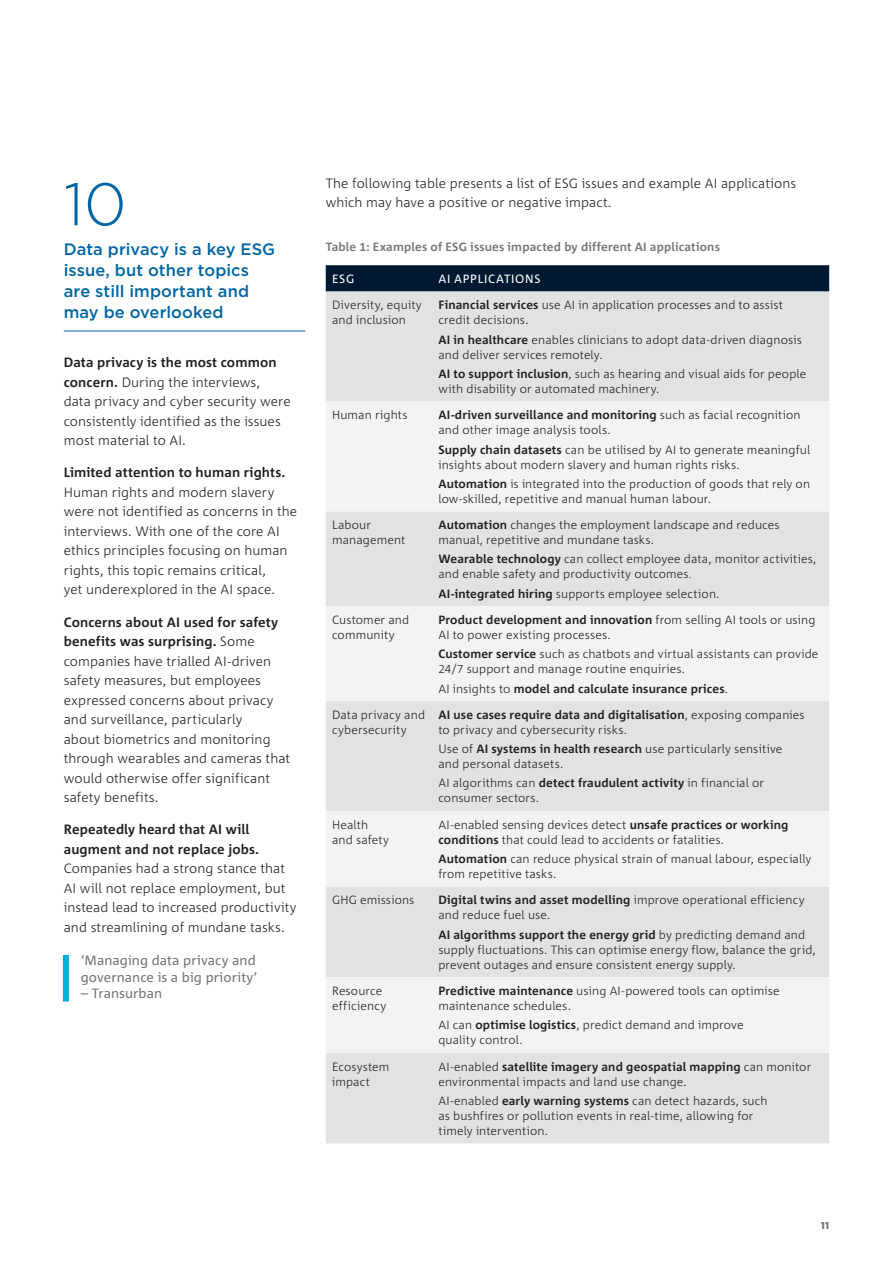
<style>
.page{position:relative;width:893px;height:1263px;background:#fff}
.page>*{position:absolute;margin:0;border:0;box-sizing:border-box;transform-origin:0 0}
.H3_Subhead{font:300 60px "Gotham";color:#0065a4}
.Insight_subhead{font:500 16.5px/21px "Gotham";letter-spacing:.005em;color:#0065a4}
.Body_Copy{font:300 13.5px/19.5px "Corpid C1";letter-spacing:.005em;color:#231f20}
.Pull_quote_3{font:13.5px/16.5px "Corpid C1";letter-spacing:.005em;color:#757679}
.Table_text{font:300 12px/15px "Corpid C1";letter-spacing:.01em;color:#231f20}
.Caption_table{font:700 12px "Corpid C1";letter-spacing:.015em;color:#757679}
.Table_text-2{font:700 12px "Corpid C1";letter-spacing:.015em;color:#231f20}
.Table_header_row{font:12px "Corpid C1";letter-spacing:.055em;color:#fff}
.t1{font:800 10.5px "Corpid C1";color:#757679}
.s1{font-weight:700}
.s2{font-family:"Times New Roman";font-weight:400}
.s3{font-weight:300}
</style>
<div class="page">
<hr style="left:64px;top:331px;width:241px;height:1px;background:#0065a4">
<div style="left:63px;top:955px;width:6px;height:46px;background:#00aedc"></div>
<svg style="left:326px;top:265px;width:503px;height:27px;background:#071f38"></svg>
<div style="left:326px;top:292px;width:503px;height:851px;background:#e1e2e4"></div>
<svg style="left:326px;top:401px;width:503px;height:652px;fill:#f2f3f4"></svg>
<h3 class="H3_Subhead" style="left:64px;top:166px;width:64px">10</h3>
<p class="Insight_subhead" style="left:64px;top:238px;width:213px">Data privacy is a key ESG issue, but other topics are still important and may be overlooked</p>
<p class="Body_Copy" style="left:64px;top:352px;width:228px"><span class="s1">Data privacy is the most common concern.</span> During the interviews, data privacy and cyber security were consistently identified as the issues most material to AI.</p>
<p class="Body_Copy" style="left:64px;top:462px;width:235px"><span class="s1">Limited attention to human rights.<br></span>Human rights and modern slavery were not identified as concerns in the interviews. With one of the core AI ethics principles focusing on human rights, this topic remains critical,<br>yet underexplored in the AI space.</p>
<p class="Body_Copy" style="left:64px;top:612px;width:228px"><span class="s1">Concerns about AI used for safety benefits was surprising.</span> Some companies have trialled AI-driven safety measures, but employees expressed concerns about privacy and surveillance, particularly<br>about biometrics and monitoring through wearables and cameras that would otherwise offer significant safety benefits.</p>
<p class="Body_Copy" style="left:64px;top:819px;width:234px"><span class="s1">Repeatedly heard that AI will augment and not replace jobs.<br></span>Companies had a strong stance that AI will not replace employment, but instead lead to increased productivity and streamlining of mundane tasks.</p>
<p class="Pull_quote_3" style="left:81px;top:952px;width:178px">‘Managing data privacy and governance is a big priority’</p>
<p class="Pull_quote_3" style="left:81px;top:985px;width:83px">– Transurban</p>
<p class="Body_Copy" style="left:326px;top:173px;width:472px">The following table presents a list of ESG issues and example AI applications which may have a positive or negative impact.</p>
<p class="Caption_table" style="left:326px;top:239px;width:396px">Table 1: Examples of ESG issues impacted by different AI applications</p>
<p class="Table_header_row" style="left:332px;top:271px;width:24px">ESG</p>
<p class="Table_header_row" style="left:438px;top:271px;width:103px">AI APPLICATIONS</p>
<p class="Table_text" style="left:332px;top:297px;width:91px">Diversity, equity and inclusion</p>
<p class="Table_text" style="left:438px;top:297px;width:346px"><span class="s1">Financial services</span> use AI in application processes and to assist credit decisions.</p>
<p class="Table_text" style="left:438px;top:332px;width:365px"><span class="s1">AI in healthcare</span> enables clinicians to adopt data-driven diagnosis and deliver services remotely.</p>
<p class="Table_text" style="left:438px;top:366px;width:369px"><span class="s1">AI to support inclusion</span>, such as hearing and visual aids for people with disability or automated machinery.</p>
<p class="Table_text" style="left:332px;top:407px;width:77px">Human rights</p>
<p class="Table_text" style="left:438px;top:407px;width:364px"><span class="s1">AI-driven surveillance and monitoring</span> such as facial recognition and other image analysis tools.</p>
<p class="Table_text" style="left:438px;top:441px;width:373px"><span class="s1">Supply chain datasets</span> can be utilised by AI to generate meaningful insights about modern slavery and human rights risks.</p>
<p class="Table_text" style="left:438px;top:476px;width:373px"><span class="s1">Automation</span> is integrated into the production of goods that rely on low-skilled, repetitive and manual human labour.</p>
<p class="Table_text" style="left:332px;top:517px;width:75px">Labour management</p>
<p class="Table_text" style="left:438px;top:517px;width:343px"><span class="s1">Automation</span> changes the employment landscape and reduces manual, repetitive and mundane tasks.</p>
<p class="Table_text" style="left:438px;top:551px;width:380px"><span class="s1">Wearable technology</span> can collect employee data, monitor activities, and enable safety and productivity outcomes<span class="s2">.</span></p>
<p class="Table_text" style="left:438px;top:586px;width:283px"><span class="s1">AI-integrated hiring</span> supports employee selection.</p>
<p class="Table_text" style="left:332px;top:612px;width:79px">Customer and community</p>
<p class="Table_text" style="left:438px;top:612px;width:379px"><span class="s1">Product development and innovation</span> from selling AI tools or using<br>AI to power existing processes.</p>
<p class="Table_text" style="left:438px;top:646px;width:382px"><span class="s1">Customer service</span> such as chatbots and virtual assistants can provide<br>24/7 support and manage routine enquiries.</p>
<p class="Table_text-2" style="left:438px;top:681px;width:291px"><span class="s3">AI insights to</span> model and calculate insurance prices<span class="s3">.</span></p>
<p class="Table_text" style="left:332px;top:707px;width:94px">Data privacy and cybersecurity</p>
<p class="Table_text" style="left:438px;top:707px;width:368px"><span class="s1">AI use cases require data and digitalisation</span>, exposing companies to privacy and cybersecurity risks.</p>
<p class="Table_text" style="left:438px;top:741px;width:346px">Use of <span class="s1">AI systems in health research</span> use particularly sensitive and personal datasets.</p>
<p class="Table_text" style="left:438px;top:775px;width:327px">AI algorithms can <span class="s1">detect fraudulent activity</span> in financial or consumer sectors.</p>
<p class="Table_text" style="left:332px;top:817px;width:58px">Health and safety</p>
<p class="Table_text" style="left:438px;top:817px;width:352px">AI-enabled sensing devices detect <span class="s1">unsafe practices or working conditions</span> that could lead to accidents or fatalities.</p>
<p class="Table_text" style="left:438px;top:851px;width:375px"><span class="s1">Automation</span> can reduce physical strain of manual labour, especially from repetitive tasks.</p>
<p class="Table_text" style="left:332px;top:892px;width:84px">GHG emissions</p>
<p class="Table_text" style="left:438px;top:892px;width:368px"><span class="s1">Digital twins and asset modelling</span> improve operational efficiency and reduce fuel use.</p>
<p class="Table_text" style="left:438px;top:927px;width:379px"><span class="s1">AI algorithms support the energy grid</span> by predicting demand and supply fluctuations. This can optimise energy flow, balance the grid, prevent outages and ensure consistent energy supply.</p>
<p class="Table_text" style="left:332px;top:983px;width:56px">Resource efficiency</p>
<p class="Table_text" style="left:438px;top:983px;width:343px"><span class="s1">Predictive maintenance</span> using AI-powered tools can optimise maintenance schedules.</p>
<p class="Table_text" style="left:438px;top:1017px;width:307px">AI can <span class="s1">optimise logistics</span>, predict demand and improve quality control.</p>
<p class="Table_text" style="left:332px;top:1058px;width:59px">Ecosystem impact</p>
<p class="Table_text" style="left:438px;top:1058px;width:374px">AI-enabled <span class="s1">satellite imagery and geospatial mapping</span> can monitor environmental impacts and land use change.</p>
<p class="Table_text" style="left:438px;top:1093px;width:331px">AI-enabled <span class="s1">early warning systems</span> can detect hazards, such as bushfires or pollution events in real-time, allowing for timely intervention.</p>
<p class="t1" style="left:821px;top:1218px;width:10px">11</p>
</div>
